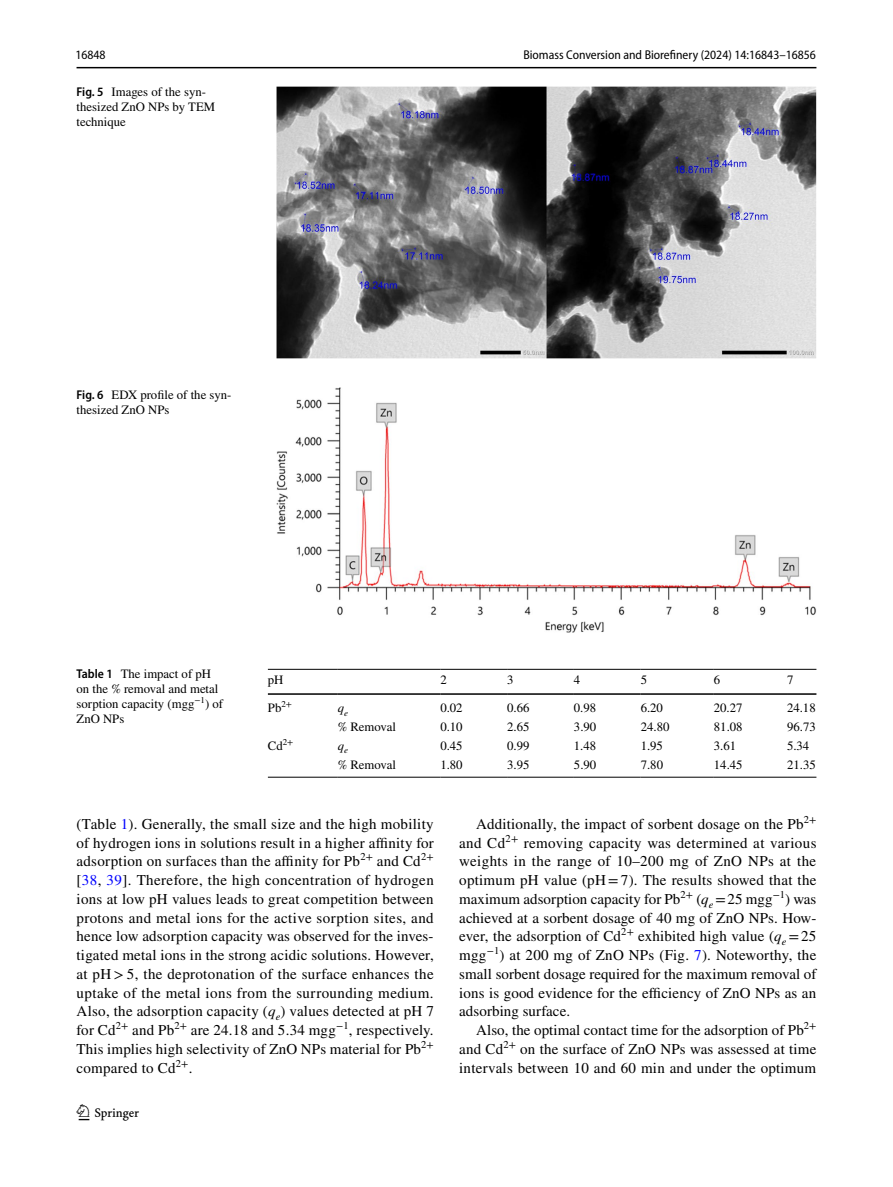
<style>
.page{position:relative;width:893px;height:1187px;background:#fff}
.page>*{position:absolute;margin:0;border:0;box-sizing:border-box;transform-origin:0 0}
.t1{font:22.5px "Springnew Regular 2";color:#000}
.t2{font:15px/18.8px "STIX";letter-spacing:.01em;color:#000;text-align:justify}
.t3{font:12.75px/15px "STIX";color:#000}
.t4{font:semi-condensed 12.75px "Myriad Pro";color:#000}
.t5{font:italic 12.75px "STIX";color:#000}
.s1{font-family:"Myriad Pro";font-weight:600;font-stretch:semi-condensed}
.s2{color:#00f}
.s3{font-style:italic}
</style>
<div class="page">
<hr style="left:77px;top:67px;width:739px;height:1px;background:#000">
<img style="left:276px;top:87px;width:540px;height:271px">
<img style="left:276px;top:387px;width:540px;height:245px">
<hr style="left:268px;top:669px;width:70px;height:1px;background:#000">
<hr style="left:338px;top:669px;width:102px;height:1px;background:#000">
<hr style="left:268px;top:693px;width:70px;height:1px;background:#000">
<hr style="left:338px;top:693px;width:102px;height:1px;background:#000">
<hr style="left:440px;top:669px;width:67px;height:1px;background:#000">
<hr style="left:440px;top:693px;width:67px;height:1px;background:#000">
<hr style="left:507px;top:669px;width:67px;height:1px;background:#000">
<hr style="left:507px;top:693px;width:67px;height:1px;background:#000">
<hr style="left:574px;top:669px;width:67px;height:1px;background:#000">
<hr style="left:574px;top:693px;width:67px;height:1px;background:#000">
<hr style="left:641px;top:669px;width:73px;height:1px;background:#000">
<hr style="left:641px;top:693px;width:73px;height:1px;background:#000">
<hr style="left:714px;top:669px;width:73px;height:1px;background:#000">
<hr style="left:714px;top:693px;width:73px;height:1px;background:#000">
<svg style="left:787px;top:669px;width:29px;height:1px"></svg>
<svg style="left:787px;top:693px;width:29px;height:1px"></svg>
<hr style="left:268px;top:776px;width:70px;height:1px;background:#000">
<hr style="left:338px;top:776px;width:102px;height:1px;background:#000">
<hr style="left:440px;top:776px;width:67px;height:1px;background:#000">
<hr style="left:507px;top:776px;width:67px;height:1px;background:#000">
<hr style="left:574px;top:776px;width:67px;height:1px;background:#000">
<hr style="left:641px;top:776px;width:73px;height:1px;background:#000">
<hr style="left:714px;top:776px;width:73px;height:1px;background:#000">
<svg style="left:787px;top:776px;width:29px;height:1px"></svg>
<p class="t4" style="left:75px;top:48px;width:32px">16848</p>
<p class="t3" style="left:77px;top:85px;width:140px"><span class="s1">Fig. 5</span> Images of the syn&shy;thesized ZnO NPs by TEM technique</p>
<p class="t3" style="left:77px;top:388px;width:156px"><span class="s1">Fig. 6</span> EDX profile of the syn&shy;thesized ZnO NPs</p>
<p class="t4" style="left:523px;top:48px;width:294px">Biomass Conversion and Biorefinery (2024) 14:16843–16856</p>
<p class="t3" style="left:77px;top:667px;width:148px"><span class="s1">Table 1</span> The impact of pH on the % removal and metal sorption capacity (mgg<sup>−1</sup>) of<br>ZnO NPs</p>
<p class="t3" style="left:268px;top:673px;width:17px">pH</p>
<p class="t3" style="left:440px;top:673px;width:8px">2</p>
<p class="t3" style="left:507px;top:673px;width:8px">3</p>
<p class="t3" style="left:574px;top:673px;width:8px">4</p>
<p class="t3" style="left:641px;top:673px;width:8px">5</p>
<p class="t3" style="left:714px;top:673px;width:8px">6</p>
<p class="t3" style="left:787px;top:673px;width:8px">7</p>
<p class="t3" style="left:268px;top:701px;width:26px">Pb<sup>2+</sup></p>
<p class="t5" style="left:338px;top:699px;width:12px">q<sub>e</sub></p>
<p class="t3" style="left:440px;top:701px;width:24px">0.02</p>
<p class="t3" style="left:507px;top:701px;width:24px">0.66</p>
<p class="t3" style="left:574px;top:701px;width:24px">0.98</p>
<p class="t3" style="left:641px;top:701px;width:24px">6.20</p>
<p class="t3" style="left:714px;top:701px;width:30px">20.27</p>
<p class="t3" style="left:787px;top:701px;width:30px">24.18</p>
<p class="t3" style="left:338px;top:720px;width:60px">% Removal</p>
<p class="t3" style="left:440px;top:720px;width:24px">0.10</p>
<p class="t3" style="left:507px;top:720px;width:24px">2.65</p>
<p class="t3" style="left:574px;top:720px;width:24px">3.90</p>
<p class="t3" style="left:641px;top:720px;width:30px">24.80</p>
<p class="t3" style="left:714px;top:720px;width:30px">81.08</p>
<p class="t3" style="left:787px;top:720px;width:30px">96.73</p>
<p class="t3" style="left:268px;top:739px;width:27px">Cd<sup>2+</sup></p>
<p class="t5" style="left:338px;top:736px;width:12px">q<sub>e</sub></p>
<p class="t3" style="left:440px;top:738px;width:24px">0.45</p>
<p class="t3" style="left:507px;top:738px;width:24px">0.99</p>
<p class="t3" style="left:574px;top:738px;width:24px">1.48</p>
<p class="t3" style="left:641px;top:738px;width:24px">1.95</p>
<p class="t3" style="left:714px;top:738px;width:24px">3.61</p>
<p class="t3" style="left:787px;top:738px;width:24px">5.34</p>
<p class="t3" style="left:338px;top:757px;width:60px">% Removal</p>
<p class="t3" style="left:440px;top:757px;width:24px">1.80</p>
<p class="t3" style="left:507px;top:757px;width:24px">3.95</p>
<p class="t3" style="left:574px;top:757px;width:24px">5.90</p>
<p class="t3" style="left:641px;top:757px;width:24px">7.80</p>
<p class="t3" style="left:714px;top:757px;width:30px">14.45</p>
<p class="t3" style="left:787px;top:757px;width:30px">21.35</p>
<p class="t2" style="left:77px;top:815px;width:359px">(Table <span class="s2">1</span>). Generally, the small size and the high mobility of hydrogen ions in solutions result in a higher affinity for adsorption on surfaces than the affinity for Pb<sup>2+</sup> and Cd<sup>2+ </sup>[<span class="s2">38</span>, <span class="s2">39</span>]. Therefore, the high concentration of hydrogen ions at low pH values leads to great competition between protons and metal ions for the active sorption sites, and hence low adsorption capacity was observed for the inves&shy;tigated metal ions in the strong acidic solutions. However, at pH &gt; 5, the deprotonation of the surface enhances the uptake of the metal ions from the surrounding medium.<br>Also, the adsorption capacity (<span class="s3">q</span><sub>e</sub>) values detected at pH 7 for Cd<sup>2+</sup> and Pb<sup>2+</sup> are 24.18 and 5.34 mgg<sup>−1</sup>, respectively.<br>This implies high selectivity of ZnO NPs material for Pb<sup>2+ </sup>compared to Cd<sup>2+</sup>.</p>
<p class="t2" style="left:459px;top:815px;width:359px;text-indent:17px">Additionally, the impact of sorbent dosage on the Pb<sup>2+ </sup>and Cd<sup>2+</sup> removing capacity was determined at various weights in the range of 10–200 mg of ZnO NPs at the optimum pH value (pH =7). The results showed that the maximum adsorption capacity for Pb<sup>2+</sup> (<span class="s3">q</span><sub>e</sub> =25 mgg<sup>−1</sup>) was achieved at a sorbent dosage of 40 mg of ZnO NPs. How&shy;ever, the adsorption of Cd<sup>2+</sup> exhibited high value (<span class="s3">q</span><sub>e</sub> =25 mgg<sup>−1</sup>) at 200 mg of ZnO NPs (Fig. <span class="s2">7</span>). Noteworthy, the small sorbent dosage required for the maximum removal of ions is good evidence for the efficiency of ZnO NPs as an adsorbing surface.</p>
<p class="t2" style="left:459px;top:1021px;width:359px;text-indent:17px">Also, the optimal contact time for the adsorption of Pb<sup>2+ </sup>and Cd<sup>2+</sup> on the surface of ZnO NPs was assessed at time intervals between 10 and 60 min and under the optimum</p>
<h1 class="t1" style="left:79px;top:1104px;width:62px">1 3</h1>
</div>
